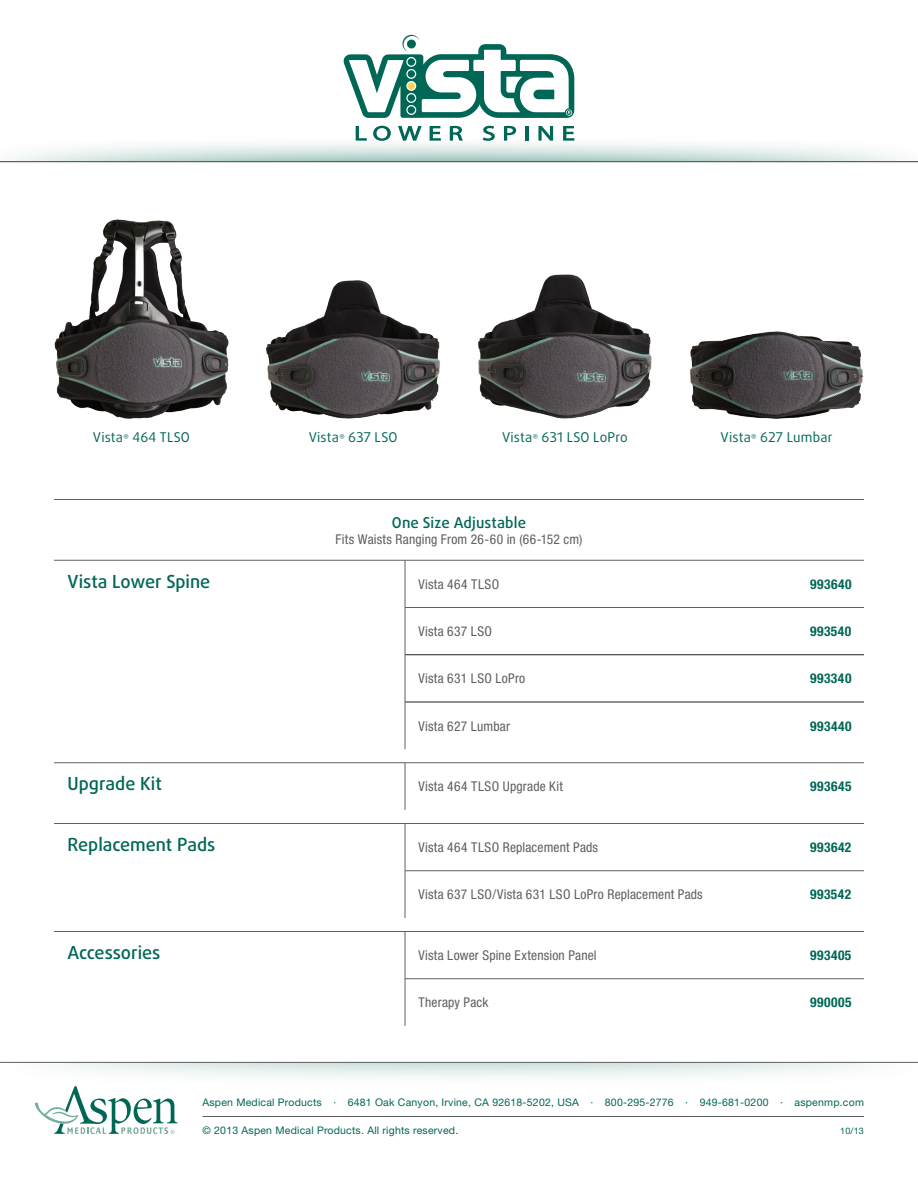
<style>
.page{position:relative;width:918px;height:1188px;background:#fff}
.page>*{position:absolute;margin:0;border:0;box-sizing:border-box;transform-origin:0 0}
.t1{font:500 18px "Daxline Pro";color:#006756}
.t2{font:500 15px "Daxline Pro";letter-spacing:.01em;color:#006756}
.t3{font:condensed 13.5px "Helvetica Neue LT Std";letter-spacing:.02em;color:#5f5f62}
.t4{font:13.5px "Daxline Pro";letter-spacing:.015em;color:#006756}
.t5{font:700 condensed 13.5px "Helvetica Neue LT Std";letter-spacing:.04em;color:#006756}
.t6{font:10.5px "Helvetica Neue LT Std";letter-spacing:.02em;color:#006756}
.t7{font:9px "Helvetica Neue LT Std";color:#006756}
</style>
<div class="page">
<svg style="left:9px;top:135px;width:894px;height:26px"></svg>
<hr style="left:0;top:161px;width:918px;height:1px;background:#5f5f62">
<hr style="left:202px;top:1116px;width:662px;height:1px;background:#5f5f62">
<svg style="left:35px;top:1089px;width:143px;height:45px"></svg>
<svg style="left:54px;top:1063px;width:818px;height:26px;fill:#f6f9f9"></svg>
<hr style="left:0;top:1062px;width:918px;height:1px;background:#5f5f62">
<svg style="left:356px;top:126px;width:11px;height:15px"></svg>
<svg style="left:373px;top:126px;width:18px;height:15px"></svg>
<svg style="left:398px;top:126px;width:24px;height:15px"></svg>
<svg style="left:430px;top:126px;width:11px;height:15px"></svg>
<svg style="left:450px;top:126px;width:13px;height:15px"></svg>
<svg style="left:483px;top:126px;width:12px;height:15px"></svg>
<svg style="left:504px;top:126px;width:12px;height:15px"></svg>
<hr style="left:525px;top:126px;width:3px;height:15px;background:#006756">
<svg style="left:538px;top:126px;width:15px;height:15px"></svg>
<svg style="left:563px;top:126px;width:11px;height:15px"></svg>
<svg style="left:344px;top:35px;width:230px;height:83px"></svg>
<img style="left:54px;top:219px;width:175px;height:199px">
<img style="left:478px;top:274px;width:174px;height:144px">
<img style="left:690px;top:332px;width:174px;height:86px">
<img style="left:266px;top:280px;width:175px;height:138px">
<hr style="left:405px;top:654px;width:405px;height:1px;background:#231f20">
<hr style="left:810px;top:654px;width:54px;height:1px;background:#231f20">
<hr style="left:405px;top:702px;width:405px;height:1px;background:#231f20">
<hr style="left:810px;top:702px;width:54px;height:1px;background:#231f20">
<hr style="left:54px;top:499px;width:351px;height:1px;background:#5f5f62">
<hr style="left:405px;top:499px;width:405px;height:1px;background:#5f5f62">
<hr style="left:810px;top:499px;width:54px;height:1px;background:#5f5f62">
<hr style="left:54px;top:560px;width:351px;height:1px;background:#5f5f62">
<hr style="left:405px;top:560px;width:1px;height:47px;background:#5f5f62">
<hr style="left:405px;top:560px;width:405px;height:1px;background:#5f5f62">
<hr style="left:810px;top:560px;width:54px;height:1px;background:#5f5f62">
<hr style="left:405px;top:608px;width:1px;height:47px;background:#5f5f62">
<hr style="left:405px;top:607px;width:405px;height:1px;background:#5f5f62">
<hr style="left:810px;top:607px;width:54px;height:1px;background:#5f5f62">
<hr style="left:405px;top:655px;width:1px;height:47px;background:#5f5f62">
<hr style="left:405px;top:702px;width:1px;height:47px;background:#5f5f62">
<hr style="left:54px;top:762px;width:351px;height:1px;background:#5f5f62">
<hr style="left:405px;top:763px;width:1px;height:47px;background:#5f5f62">
<hr style="left:405px;top:762px;width:405px;height:1px;background:#5f5f62">
<hr style="left:810px;top:762px;width:54px;height:1px;background:#5f5f62">
<hr style="left:54px;top:823px;width:351px;height:1px;background:#5f5f62">
<hr style="left:405px;top:824px;width:1px;height:47px;background:#5f5f62">
<hr style="left:405px;top:823px;width:405px;height:1px;background:#5f5f62">
<hr style="left:810px;top:823px;width:54px;height:1px;background:#5f5f62">
<hr style="left:405px;top:871px;width:1px;height:47px;background:#5f5f62">
<hr style="left:405px;top:870px;width:405px;height:1px;background:#5f5f62">
<hr style="left:810px;top:870px;width:54px;height:1px;background:#5f5f62">
<hr style="left:54px;top:931px;width:351px;height:1px;background:#5f5f62">
<hr style="left:405px;top:932px;width:1px;height:47px;background:#5f5f62">
<hr style="left:405px;top:931px;width:405px;height:1px;background:#5f5f62">
<hr style="left:810px;top:931px;width:54px;height:1px;background:#5f5f62">
<hr style="left:405px;top:979px;width:1px;height:47px;background:#5f5f62">
<hr style="left:405px;top:978px;width:405px;height:1px;background:#5f5f62">
<hr style="left:810px;top:978px;width:54px;height:1px;background:#5f5f62">
<p class="t4" style="left:93px;top:428px;width:99px">Vista<sup>®</sup> 464 TLSO</p>
<p class="t4" style="left:309px;top:428px;width:90px">Vista<sup>®</sup> 637 LSO</p>
<p class="t4" style="left:502px;top:428px;width:127px">Vista<sup>®</sup> 631 LSO LoPro</p>
<p class="t4" style="left:721px;top:428px;width:113px">Vista<sup>®</sup> 627 Lumbar</p>
<p class="t2" style="left:392px;top:512px;width:136px">One Size Adjustable</p>
<p class="t3" style="left:336px;top:531px;width:248px">Fits Waists Ranging From 26-60 in (66-152 cm)</p>
<h1 class="t1" style="left:68px;top:569px;width:144px">Vista Lower Spine</h1>
<p class="t3" style="left:418px;top:576px;width:82px">Vista 464 TLSO</p>
<p class="t5" style="left:810px;top:576px;width:43px">993640</p>
<p class="t3" style="left:418px;top:623px;width:75px">Vista 637 LSO</p>
<p class="t5" style="left:810px;top:623px;width:43px">993540</p>
<p class="t3" style="left:418px;top:671px;width:108px">Vista 631 LSO LoPro</p>
<p class="t5" style="left:810px;top:670px;width:43px">993340</p>
<p class="t3" style="left:418px;top:718px;width:93px">Vista 627 Lumbar</p>
<p class="t5" style="left:810px;top:718px;width:43px">993440</p>
<h1 class="t1" style="left:68px;top:772px;width:96px">Upgrade Kit</h1>
<p class="t3" style="left:418px;top:779px;width:146px">Vista 464 TLSO Upgrade Kit</p>
<p class="t5" style="left:810px;top:778px;width:43px">993645</p>
<h1 class="t1" style="left:68px;top:833px;width:149px">Replacement Pads</h1>
<p class="t3" style="left:418px;top:839px;width:181px">Vista 464 TLSO Replacement Pads</p>
<p class="t5" style="left:810px;top:839px;width:43px">993642</p>
<p class="t3" style="left:418px;top:887px;width:286px">Vista 637 LSO/Vista 631 LSO LoPro Replacement Pads</p>
<p class="t5" style="left:810px;top:886px;width:43px">993542</p>
<h1 class="t1" style="left:68px;top:941px;width:94px">Accessories</h1>
<p class="t3" style="left:418px;top:947px;width:180px">Vista Lower Spine Extension Panel</p>
<p class="t5" style="left:810px;top:947px;width:43px">993405</p>
<p class="t3" style="left:418px;top:995px;width:71px">Therapy Pack</p>
<p class="t5" style="left:810px;top:994px;width:43px">990005</p>
<p class="t6" style="left:202px;top:1096px;width:663px">Aspen Medical Products ∙ 6481 Oak Canyon, Irvine, CA 92618-5202, USA ∙ 800-295-2776 ∙ 949-681-0200 ∙ aspenmp.com</p>
<p class="t6" style="left:202px;top:1124px;width:257px">© 2013 Aspen Medical Products. All rights reserved.</p>
<p class="t7" style="left:840px;top:1125px;width:25px">10/13</p>
</div>
